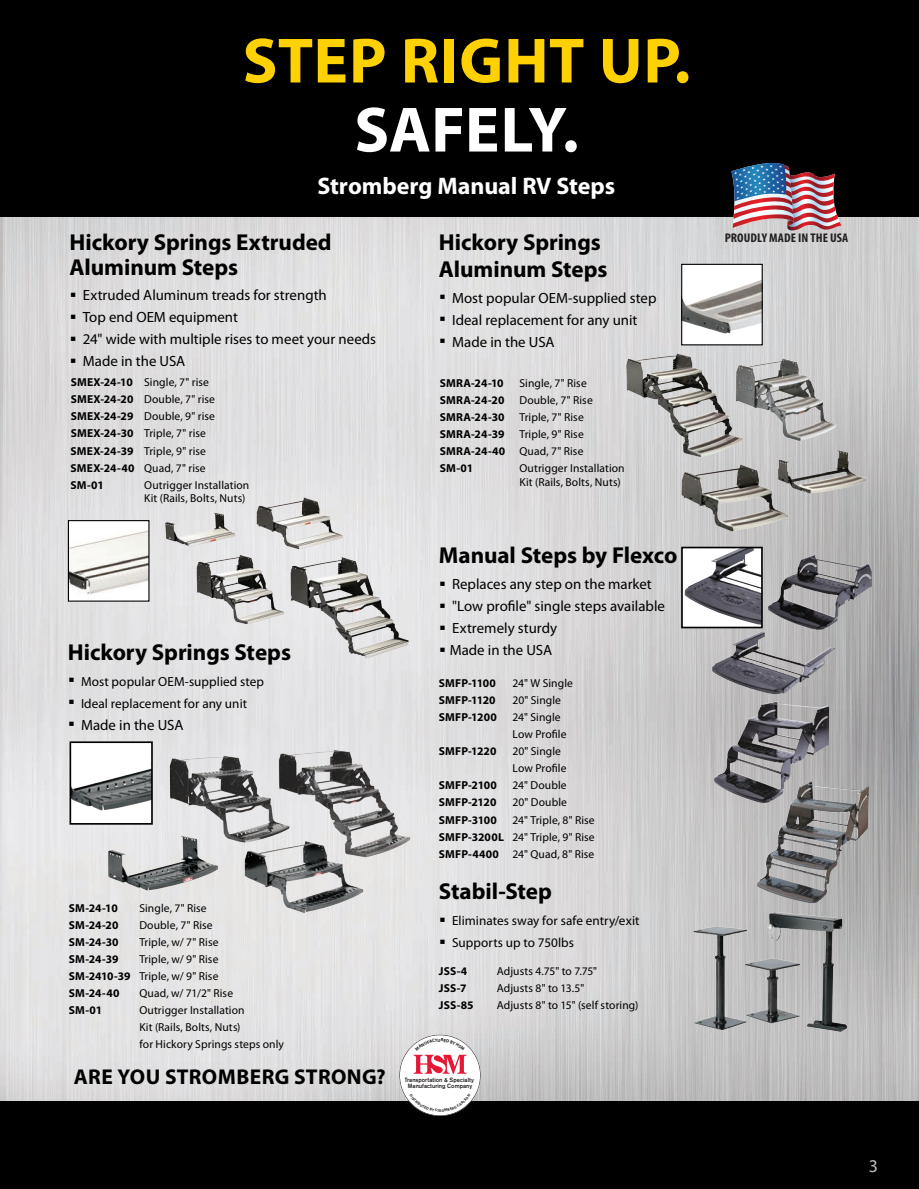
<style>
.page{position:relative;width:919px;height:1189px;background:#fff}
.page>*{position:absolute;margin:0;border:0;box-sizing:border-box;transform-origin:0 0}
.t1{font:700 64.5px "Myriad Pro";letter-spacing:.01em;color:#fed105}
.t2{font:700 64.5px "Myriad Pro";letter-spacing:-.005em;color:#fff}
.t3{font:700 24px "Myriad Pro";color:#fff}
.t4{font:700 23.1px/27.3px "Myriad Pro";letter-spacing:-.005em;color:#000}
.t5{font:700 21.45px "Myriad Pro";letter-spacing:.015em;color:#000}
.t6{font:18px "Myriad Pro";color:#bcbdc0}
.t7{font:14.85px/22px "Myriad Pro";color:#000}
.t8{font:13.2px/22px "Myriad Pro";letter-spacing:.005em;color:#000}
.t9{font:700 condensed 12.6px "Myriad Pro";letter-spacing:.005em;color:#231f20;scale:1.06 1}
.t10{font:11.55px/17.1px "Myriad Pro";letter-spacing:.01em;color:#000}
.t11{font:700 11.55px "Myriad Pro";letter-spacing:.01em;color:#000}
.t12{font:500 6px/5.7px "Akzidenz Grotesk BE";color:#231f20;text-align:center;scale:.95 1}
.s1{font-family:"Gotham";font-weight:700;font-size:26.4px}
.s2{font-weight:700}
</style>
<div class="page">
<img style="left:0;top:216px;width:919px;height:885px">
<div style="left:0;top:1101px;width:919px;height:88px;background:#000"></div>
<div style="left:0;top:0;width:919px;height:216px;background:#000"></div>
<img style="left:625px;top:352px;width:119px;height:105px">
<img style="left:680px;top:464px;width:108px;height:68px">
<img style="left:776px;top:448px;width:92px;height:47px">
<img style="left:735px;top:358px;width:102px;height:83px">
<img style="left:756px;top:781px;width:113px;height:122px">
<img style="left:711px;top:632px;width:124px;height:62px">
<img style="left:768px;top:555px;width:104px;height:75px">
<img style="left:714px;top:702px;width:115px;height:101px">
<img style="left:80px;top:800px;width:156px;height:139px">
<img style="left:236px;top:860px;width:143px;height:79px">
<img style="left:268px;top:742px;width:149px;height:121px">
<img style="left:158px;top:743px;width:145px;height:117px">
<img style="left:692px;top:910px;width:155px;height:122px">
<img style="left:247px;top:465px;width:112px;height:88px">
<img style="left:280px;top:552px;width:133px;height:110px">
<img style="left:150px;top:480px;width:107px;height:94px">
<img style="left:189px;top:553px;width:105px;height:77px">
<div style="left:399px;top:1034px;width:81px;height:82px;background:#fff;border-radius:50%"></div>
<div style="left:399px;top:1034px;width:81px;height:82px;border:1px solid #231f20;border-radius:50%"></div>
<img style="left:70px;top:522px;width:77px;height:78px">
<div style="left:68px;top:520px;width:81px;height:82px;border:1px solid #000"></div>
<div style="left:682px;top:264px;width:80px;height:81px;background:#fff"></div>
<img style="left:683px;top:280px;width:78px;height:54px">
<div style="left:681px;top:264px;width:82px;height:81px;border:1px solid #000"></div>
<img style="left:684px;top:550px;width:76px;height:75px">
<div style="left:681px;top:547px;width:82px;height:81px;border:2px solid #000"></div>
<img style="left:73px;top:744px;width:77px;height:77px">
<div style="left:70px;top:741px;width:83px;height:83px;border:2px solid #000"></div>
<img style="left:731px;top:163px;width:110px;height:68px">
<svg style="left:413px;top:1038px;width:53px;height:35px"></svg>
<svg style="left:409px;top:1100px;width:61px;height:11px"></svg>
<h1 class="t1" style="left:243px;top:25px;width:449px">STEP RIGHT UP.</h1>
<h1 class="t2" style="left:354px;top:94px;width:226px">SAFELY.</h1>
<h2 class="t3" style="left:317px;top:173px;width:299px">Stromberg Manual RV Steps</h2>
<h3 class="t4" style="left:70px;top:230px;width:264px;line-height:24.8px">Hickory Springs Extruded<br>Aluminum Steps</h3>
<p class="t7" style="left:70px;top:284px;width:308px"><span class="s1">·</span> Extruded Aluminum treads for strength<br><span class="s1">·</span> Top end OEM equipment<br><span class="s1">·</span> 24" wide with multiple rises to meet your needs <span class="s1">·</span> Made in the USA</p>
<p class="t10" style="left:71px;top:374px;width:146px"><span class="s2">SMEX-24-10</span> Single, 7" rise<br><span class="s2">SMEX-24-20</span> Double, 7" rise<br><span class="s2">SMEX-24-29</span> Double, 9" rise<br><span class="s2">SMEX-24-30</span> Triple, 7" rise<br><span class="s2">SMEX-24-39</span> Triple, 9" rise<br><span class="s2">SMEX-24-40</span> Quad, 7" rise<br><span class="s2">SM-01</span></p>
<p class="t10" style="left:144px;top:478px;width:107px;line-height:13.2px">Outrigger Installation<br>Kit (Rails, Bolts, Nuts)</p>
<h3 class="t4" style="left:439px;top:229px;width:170px">Hickory Springs<br>Aluminum Steps</h3>
<p class="t7" style="left:439px;top:287px;width:219px"><span class="s1">·</span> Most popular OEM-supplied step <span class="s1">·</span> Ideal replacement for any unit<br><span class="s1">·</span> Made in the USA</p>
<p class="t11" style="left:440px;top:377px;width:65px">SMRA-24-10</p>
<p class="t10" style="left:519px;top:375px;width:69px">Single, 7" Rise</p>
<p class="t11" style="left:440px;top:394px;width:66px">SMRA-24-20</p>
<p class="t10" style="left:519px;top:392px;width:75px">Double, 7" Rise</p>
<p class="t11" style="left:440px;top:411px;width:66px">SMRA-24-30</p>
<p class="t10" style="left:519px;top:409px;width:66px">Triple, 7" Rise</p>
<p class="t11" style="left:440px;top:428px;width:66px">SMRA-24-39</p>
<p class="t10" style="left:440px;top:426px;width:145px;text-align:justify;text-indent:79px">Triple, 9" Rise <span class="s2">SMRA-24-40</span> Quad, 7" Rise <span class="s2">SM-01</span></p>
<p class="t10" style="left:519px;top:462px;width:107px;line-height:13.2px">Outrigger Installation<br>Kit (Rails, Bolts, Nuts)</p>
<h3 class="t4" style="left:439px;top:542px;width:240px">Manual Steps by Flexco</h3>
<p class="t7" style="left:439px;top:573px;width:227px"><span class="s1">·</span> Replaces any step on the market<br><span class="s1">·</span> "Low profile" single steps available <span class="s1">·</span> Extremely sturdy</p>
<h3 class="t4" style="left:68px;top:639px;width:225px">Hickory Springs Steps</h3>
<p class="t7" style="left:439px;top:639px;width:115px"><span class="s1">·</span> Made in the USA</p>
<p class="t8" style="left:68px;top:670px;width:198px"><span class="s1">·</span> Most popular OEM-supplied step <span class="s1">·</span> Ideal replacement for any unit</p>
<p class="t7" style="left:68px;top:714px;width:117px"><span class="s1">·</span> Made in the USA</p>
<p class="t11" style="left:439px;top:677px;width:59px">SMFP-1100</p>
<p class="t10" style="left:512px;top:675px;width:62px">24" W Single</p>
<p class="t11" style="left:439px;top:694px;width:58px">SMFP-1120</p>
<p class="t10" style="left:512px;top:692px;width:50px">20" Single</p>
<p class="t11" style="left:439px;top:711px;width:59px">SMFP-1200</p>
<p class="t10" style="left:512px;top:709px;width:56px">24" Single<br>Low Profile</p>
<p class="t11" style="left:439px;top:745px;width:59px">SMFP-1220</p>
<p class="t10" style="left:512px;top:743px;width:56px">20" Single<br>Low Profile</p>
<p class="t11" style="left:439px;top:779px;width:59px">SMFP-2100</p>
<p class="t10" style="left:512px;top:777px;width:56px">24" Double</p>
<p class="t11" style="left:439px;top:796px;width:59px">SMFP-2120</p>
<p class="t10" style="left:512px;top:794px;width:56px">20" Double</p>
<p class="t11" style="left:439px;top:813px;width:60px">SMFP-3100</p>
<p class="t10" style="left:439px;top:811px;width:157px;text-align:justify;text-indent:74px">24" Triple, 8" Rise <span class="s2">SMFP-3200L</span> 24" Triple, 9" Rise <span class="s2">SMFP-4400</span> 24" Quad, 8" Rise</p>
<p class="t11" style="left:69px;top:901px;width:50px">SM-24-10</p>
<p class="t10" style="left:139px;top:899px;width:69px">Single, 7" Rise</p>
<p class="t11" style="left:69px;top:918px;width:51px">SM-24-20</p>
<p class="t10" style="left:139px;top:916px;width:75px">Double, 7" Rise</p>
<p class="t11" style="left:69px;top:935px;width:51px">SM-24-30</p>
<p class="t10" style="left:139px;top:933px;width:81px">Triple, w/ 7" Rise</p>
<p class="t11" style="left:69px;top:952px;width:51px">SM-24-39</p>
<p class="t10" style="left:69px;top:950px;width:151px;text-align:justify;text-indent:71px">Triple, w/ 9" Rise <span class="s2">SM-2410-39</span> Triple, w/ 9" Rise <span class="s2">SM-24-40</span></p>
<p class="t10" style="left:139px;top:984px;width:95px">Quad, w/ 71/2" Rise</p>
<p class="t11" style="left:69px;top:1003px;width:35px">SM-01</p>
<p class="t10" style="left:139px;top:1002px;width:146px">Outrigger Installation<br>Kit (Rails, Bolts, Nuts)<br>for Hickory Springs steps only</p>
<h3 class="t5" style="left:74px;top:1065px;width:313px">ARE YOU STROMBERG STRONG?</h3>
<h3 class="t4" style="left:439px;top:878px;width:115px">Stabil-Step</h3>
<p class="t8" style="left:439px;top:910px;width:202px"><span class="s1">·</span> Eliminates sway for safe entry/exit <span class="s1">·</span> Supports up to 750lbs</p>
<p class="t11" style="left:439px;top:965px;width:30px">JSS-4</p>
<p class="t10" style="left:497px;top:963px;width:102px">Adjusts 4.75" to 7.75"</p>
<p class="t11" style="left:439px;top:982px;width:29px">JSS-7</p>
<p class="t10" style="left:497px;top:980px;width:89px">Adjusts 8" to 13.5"</p>
<p class="t11" style="left:439px;top:999px;width:36px">JSS-85</p>
<p class="t10" style="left:497px;top:997px;width:143px">Adjusts 8" to 15" (self storing)</p>
<p class="t12" style="left:404px;top:1077px;width:75px">Transportation &amp; Specialty<br>Manufacturing Company</p>
<p class="t9" style="left:725px;top:230px;width:118px">PROUDLY MADE IN THE USA</p>
<h3 class="t6" style="left:869px;top:1156px;width:11px">3</h3>
</div>
